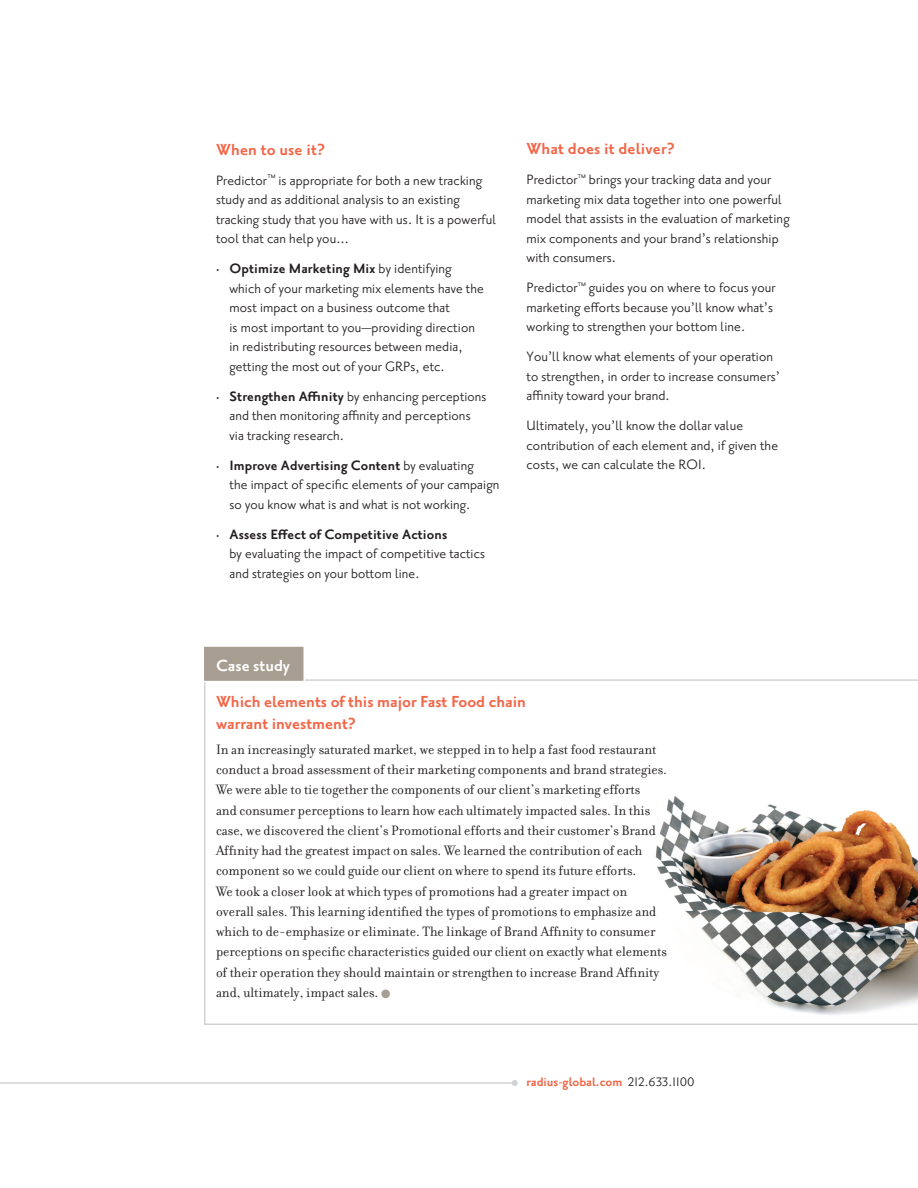
<style>
.page{position:relative;width:918px;height:1188px;background:#fff}
.page>*{position:absolute;margin:0;border:0;box-sizing:border-box;transform-origin:0 0}
.t1{font:700 19.5px/22.5px "Priori Sans OT";color:#f26648}
.t2{font:700 19.5px "Priori Sans OT";color:#fff}
.t3{font:16.5px/19.5px "Priori Sans OT";letter-spacing:.005em;color:#231f20}
.t4{font:700 15px "Priori Sans OT";color:#f26648}
.t5{font:14.7px/20.2px "Filosofia";color:#231f20}
.s1{font-size:10.5px}
.s2{font-weight:700}
.s3{color:#a79d91}
.s4{font-weight:400;color:#231f20}
</style>
<div class="page">
<hr style="left:0;top:1082px;width:515px;height:2px;background:#d1d2d4">
<svg style="left:512px;top:1080px;width:6px;height:6px"></svg>
<svg style="left:204px;top:679px;width:714px;height:346px"></svg>
<div style="left:202px;top:645px;width:103px;height:37px;background:#a79d91;border:2px solid #fff"></div>
<p class="t1" style="left:216px;top:139px;width:111px">When to use it?</p>
<p class="t3" style="left:216px;top:171px;width:282px">Predictor<sup>™</sup> is appropriate for both a new tracking study and as additional analysis to an existing tracking study that you have with us. It is a powerful tool that can help you…</p>
<p class="t3" style="left:229px;top:260px;width:256px;text-indent:-13px"><span class="s1">•</span> <span class="s2">Optimize Marketing Mix</span> by identifying which of your marketing mix elements have the most impact on a business outcome that<br>is most important to you—providing direction in redistributing resources between media, getting the most out of your GRPs, etc.</p>
<p class="t3" style="left:230px;top:387px;width:259px;text-indent:-14px"><span class="s1">•</span> <span class="s2">Strengthen Affinity</span> by enhancing perceptions and then monitoring affinity and perceptions via tracking research.</p>
<p class="t3" style="left:230px;top:456px;width:272px;text-indent:-14px"><span class="s1">•</span> <span class="s2">Improve Advertising Content</span> by evaluating<br>the impact of specific elements of your campaign so you know what is and what is not working.</p>
<p class="t3" style="left:229px;top:525px;width:257px;text-indent:-13px"><span class="s1">•</span> <span class="s2">Assess Effect of Competitive Actions<br></span>by evaluating the impact of competitive tactics and strategies on your bottom line.</p>
<p class="t1" style="left:526px;top:139px;width:150px">What does it deliver?</p>
<p class="t3" style="left:526px;top:171px;width:265px">Predictor<sup>™</sup> brings your tracking data and your marketing mix data together into one powerful model that assists in the evaluation of marketing mix components and your brand’s relationship with consumers.</p>
<p class="t3" style="left:527px;top:279px;width:250px">Predictor<sup>™</sup> guides you on where to focus your marketing efforts because you’ll know what’s working to strengthen your bottom line.</p>
<p class="t3" style="left:527px;top:348px;width:255px">You’ll know what elements of your operation to strengthen, in order to increase consumers’ affinity toward your brand.</p>
<p class="t3" style="left:527px;top:417px;width:253px">Ultimately, you’ll know the dollar value contribution of each element and, if given the costs, we can calculate the ROI.</p>
<p class="t2" style="left:216px;top:656px;width:76px">Case study</p>
<p class="t1" style="left:216px;top:691px;width:312px">Which elements of this major Fast Food chain warrant investment?</p>
<p class="t5" style="left:216px;top:739px;width:453px">In an increasingly saturated market, we stepped in to help a fast food restaurant conduct a broad assessment of their marketing components and brand strategies.<br>We were able to tie together the components of our client’s marketing efforts<br>and consumer perceptions to learn how each ultimately impacted sales. In this case, we discovered the client’s Promotional efforts and their customer’s Brand Affinity had the greatest impact on sales. We learned the contribution of each component so we could guide our client on where to spend its future efforts.<br>We took a closer look at which types of promotions had a greater impact on overall sales. This learning identified the types of promotions to emphasize and which to de-emphasize or eliminate. The linkage of Brand Affinity to consumer perceptions on specific characteristics guided our client on exactly what elements of their operation they should maintain or strengthen to increase Brand Affinity and, ultimately, impact sales. <span class="s3">●</span></p>
<p class="t4" style="left:526px;top:1075px;width:170px">radius-global.com <span class="s4">212.633.1100</span></p>
</div>
